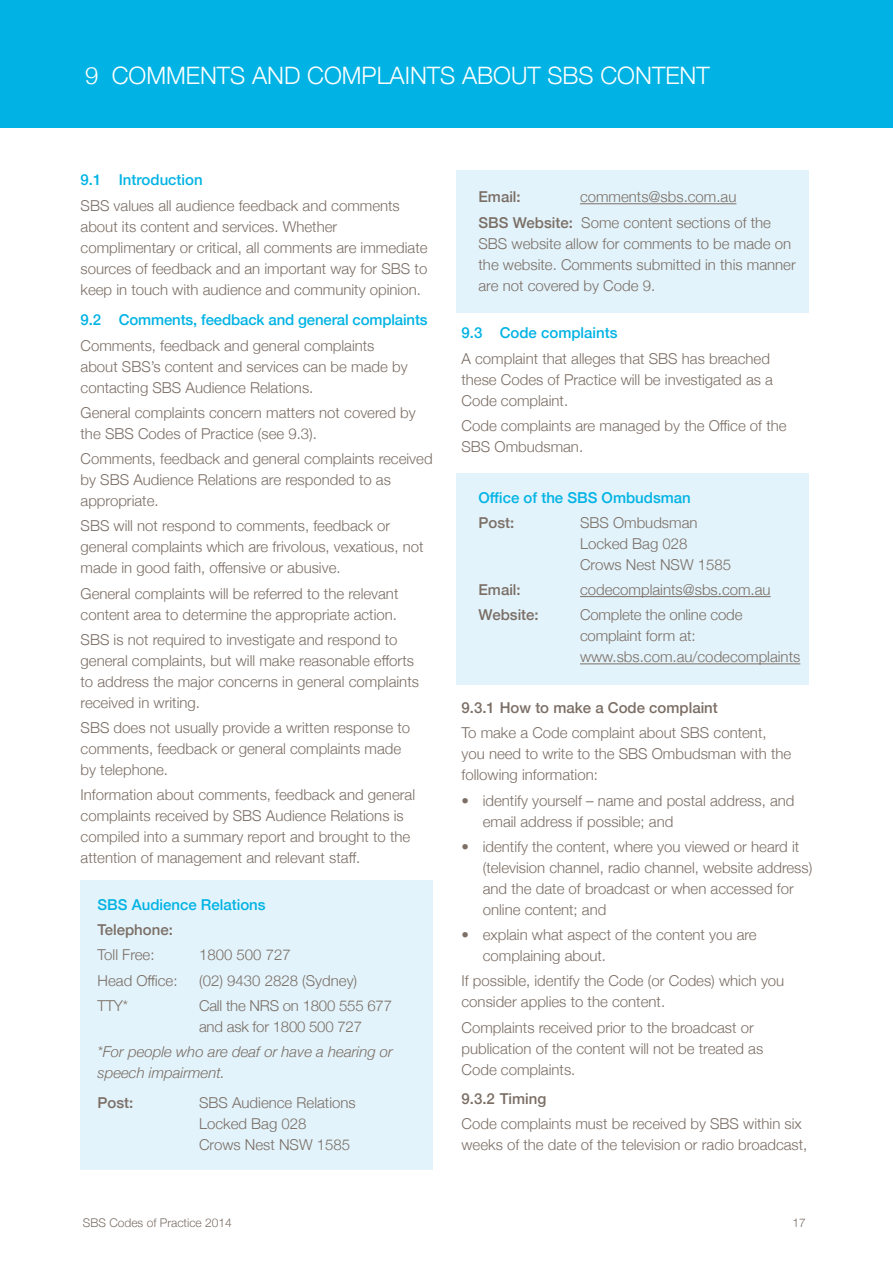
<style>
.page{position:relative;width:893px;height:1263px;background:#fff}
.page>*{position:absolute;margin:0;border:0;box-sizing:border-box;transform-origin:0 0}
.t1{font:300 24px "Helvetica Neue";color:#fff}
.t2{font:300 15px/21px "Helvetica Neue";color:#7b6e65}
.t3{font:500 15px "Helvetica Neue";color:#00b3e4}
.t4{font:500 15px "Helvetica Neue";color:#7b6e65}
.t5{font:italic 300 15px/21px "Helvetica Neue";color:#7b6e65}
.t6{font:300 12px "Helvetica Neue";color:#7b6e65}
.s1{font-weight:500}
</style>
<div class="page">
<div style="left:0;top:0;width:893px;height:128px;background:#00b3e4"></div>
<div style="left:81px;top:880px;width:352px;height:289px;background:#e2f3fb"></div>
<div style="left:456px;top:473px;width:353px;height:212px;background:#e2f3fb"></div>
<div style="left:456px;top:170px;width:353px;height:142px;background:#e2f3fb"></div>
<hr style="left:580px;top:203px;width:156px;height:1px;background:#7b6e65">
<hr style="left:580px;top:596px;width:191px;height:1px;background:#7b6e65">
<hr style="left:580px;top:663px;width:220px;height:1px;background:#7b6e65">
<h1 class="t1" style="left:85px;top:56px;width:626px">9 COMMENTS AND COMPLAINTS ABOUT SBS CONTENT</h1>
<p class="t3" style="left:81px;top:168px;width:124px">9.1 Introduction</p>
<p class="t2" style="left:81px;top:194px;width:349px">SBS values all audience feedback and comments about its content and services. Whether complimentary or critical, all comments are immediate sources of feedback and an important way for SBS to keep in touch with audience and community opinion.</p>
<p class="t3" style="left:81px;top:308px;width:349px">9.2 Comments, feedback and general complaints</p>
<p class="t2" style="left:81px;top:334px;width:329px">Comments, feedback and general complaints about SBS’s content and services can be made by contacting SBS Audience Relations.</p>
<p class="t2" style="left:81px;top:401px;width:337px">General complaints concern matters not covered by the SBS Codes of Practice (see 9.3).</p>
<p class="t2" style="left:81px;top:447px;width:354px">Comments, feedback and general complaints received by SBS Audience Relations are responded to as appropriate.</p>
<p class="t2" style="left:81px;top:515px;width:345px">SBS will not respond to comments, feedback or general complaints which are frivolous, vexatious, not made in good faith, offensive or abusive.</p>
<p class="t2" style="left:81px;top:582px;width:319px">General complaints will be referred to the relevant content area to determine the appropriate action.</p>
<p class="t2" style="left:81px;top:628px;width:340px">SBS is not required to investigate and respond to general complaints, but will make reasonable efforts to address the major concerns in general complaints received in writing.</p>
<p class="t2" style="left:81px;top:716px;width:331px">SBS does not usually provide a written response to comments, feedback or general complaints made by telephone.</p>
<p class="t2" style="left:81px;top:784px;width:336px">Information about comments, feedback and general complaints received by SBS Audience Relations is compiled into a summary report and brought to the attention of management and relevant staff.</p>
<p class="t3" style="left:98px;top:892px;width:170px">SBS Audience Relations</p>
<p class="t4" style="left:98px;top:918px;width:77px">Telephone:</p>
<p class="t2" style="left:98px;top:944px;width:58px">Toll Free:</p>
<p class="t2" style="left:199px;top:944px;width:93px">1800 500 727</p>
<p class="t2" style="left:98px;top:969px;width:82px">Head Office:</p>
<p class="t2" style="left:199px;top:969px;width:160px">(02) 9430 2828 (Sydney)</p>
<p class="t2" style="left:98px;top:994px;width:32px">TTY*</p>
<p class="t2" style="left:199px;top:994px;width:194px">Call the NRS on 1800 555 677 and ask for 1800 500 727</p>
<p class="t5" style="left:98px;top:1040px;width:297px">*For people who are deaf or have a hearing or speech impairment.</p>
<p class="t4" style="left:98px;top:1090px;width:37px">Post:</p>
<p class="t2" style="left:199px;top:1091px;width:158px">SBS Audience Relations<br>Locked Bag 028<br>Crows Nest NSW 1585</p>
<p class="t2" style="left:478px;top:183px;width:294px;line-height:25.2px;text-indent:101px">comments@sbs.com.au<br><span class="s1">SBS Website:</span> Some content sections of the</p>
<p class="t2" style="left:478px;top:232px;width:319px">SBS website allow for comments to be made on the website. Comments submitted in this manner are not covered by Code 9.</p>
<p class="t3" style="left:461px;top:321px;width:158px">9.3 Code complaints</p>
<p class="t2" style="left:461px;top:347px;width:313px">A complaint that alleges that SBS has breached these Codes of Practice will be investigated as a<br>Code complaint.</p>
<p class="t2" style="left:461px;top:414px;width:327px">Code complaints are managed by the Office of the<br>SBS Ombudsman.</p>
<p class="t3" style="left:478px;top:485px;width:214px">Office of the SBS Ombudsman</p>
<p class="t4" style="left:478px;top:510px;width:37px">Post:</p>
<p class="t2" style="left:580px;top:511px;width:153px">SBS Ombudsman<br>Locked Bag 028<br>Crows Nest NSW 1585</p>
<p class="t4" style="left:478px;top:578px;width:44px">Email:</p>
<p class="t2" style="left:580px;top:578px;width:192px">codecomplaints@sbs.com.au</p>
<p class="t4" style="left:478px;top:603px;width:62px">Website:</p>
<p class="t2" style="left:580px;top:604px;width:222px">Complete the online code complaint form at: www.sbs.com.au/codecomplaints</p>
<p class="t4" style="left:461px;top:696px;width:258px">9.3.1 How to make a Code complaint</p>
<p class="t2" style="left:461px;top:722px;width:331px">To make a Code complaint about SBS content, you need to write to the SBS Ombudsman with the following information:</p>
<p class="t2" style="left:483px;top:789px;width:313px;text-indent:-21px">• identify yourself – name and postal address, and email address if possible; and</p>
<p class="t2" style="left:483px;top:835px;width:331px;text-indent:-21px">• identify the content, where you viewed or heard it (television channel, radio channel, website address) and the date of broadcast or when accessed for online content; and</p>
<p class="t2" style="left:483px;top:923px;width:275px;text-indent:-21px">• explain what aspect of the content you are complaining about.</p>
<p class="t2" style="left:461px;top:970px;width:324px">If possible, identify the Code (or Codes) which you consider applies to the content.</p>
<p class="t2" style="left:461px;top:1016px;width:303px">Complaints received prior to the broadcast or publication of the content will not be treated as<br>Code complaints.</p>
<p class="t4" style="left:461px;top:1087px;width:86px">9.3.2 Timing</p>
<p class="t2" style="left:461px;top:1113px;width:347px">Code complaints must be received by SBS within six weeks of the date of the television or radio broadcast,</p>
<p class="t4" style="left:478px;top:185px;width:44px">Email:</p>
<p class="t6" style="left:83px;top:1213px;width:150px">SBS Codes of Practice 2014</p>
<p class="t6" style="left:792px;top:1213px;width:15px">17</p>
</div>
